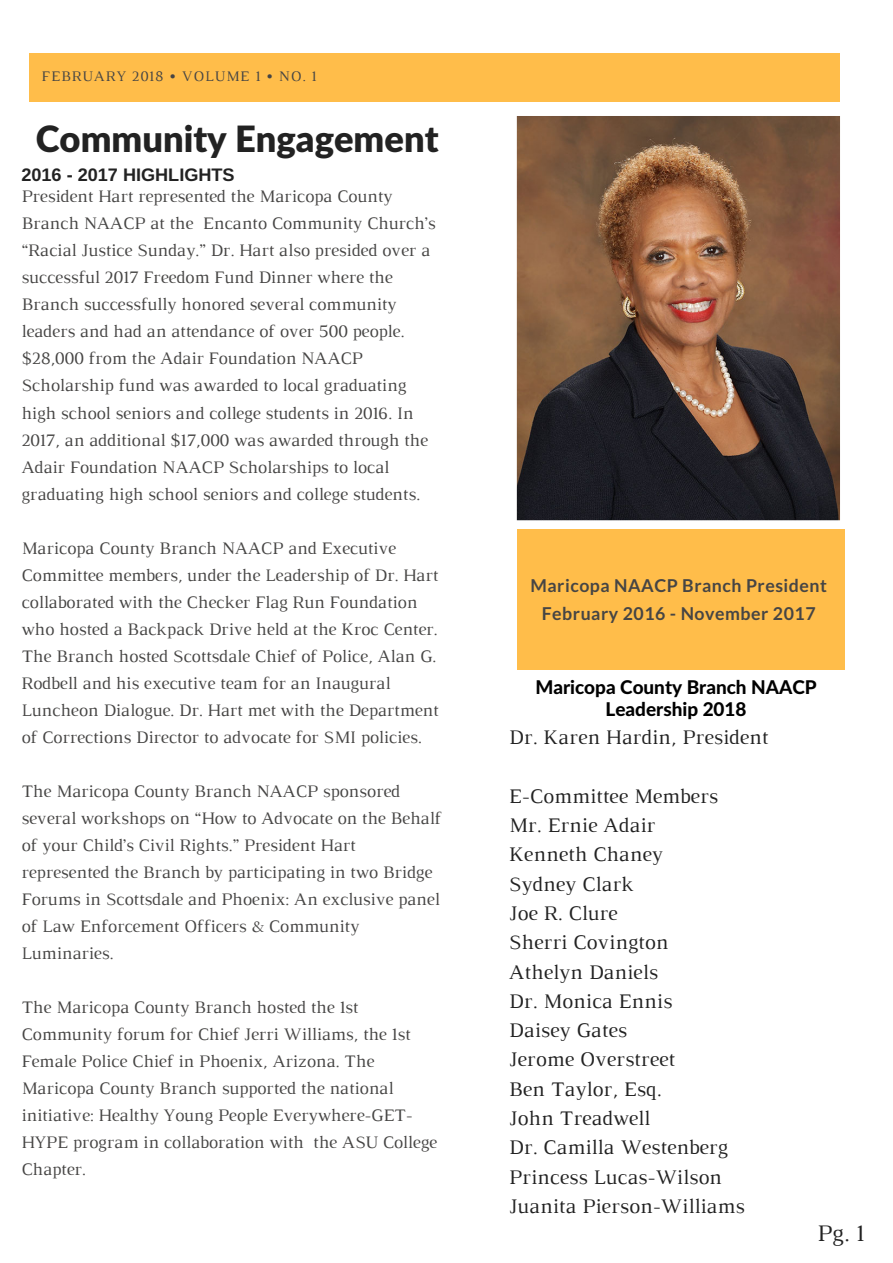
<style>
.page{position:relative;width:893px;height:1263px;background:#fff}
.page>*{position:absolute;margin:0;border:0;box-sizing:border-box;transform-origin:0 0}
.t1{font:900 36.3px "Lato";color:#222}
.t2{font:24.15px "Luthier";color:#222}
.t3{font:21.15px/29.2px "Luthier";color:#222}
.t4{font:800 18.9px/22.5px "Lato";color:#000;text-align:center}
.t5{font:700 18.15px "Arimo";color:#222}
.t6{font:18px/27px "Luthier";letter-spacing:-.01em;color:#464544}
.t7{font:700 17.7px/28.2px "Lato";letter-spacing:.03em;color:#464544;text-align:center}
.t8{font:14.85px "Luthier";letter-spacing:.06em;color:#464544}
</style>
<div class="page">
<div style="left:29px;top:53px;width:811px;height:48px;background:#ffbd4a"></div>
<div style="left:517px;top:529px;width:327px;height:141px;background:#ffbd4a"></div>
<img style="left:517px;top:116px;width:323px;height:404px">
<p class="t8" style="left:42px;top:71px;width:276px">FEBRUARY 2018 • VOLUME 1 • NO. 1</p>
<h1 class="t1" style="left:36px;top:116px;width:404px">Community Engagement</h1>
<p class="t5" style="left:21px;top:165px;width:215px">2016 - 2017 HIGHLIGHTS</p>
<p class="t6" style="left:21px;top:184px;width:416px">President Hart represented the Maricopa County Branch NAACP at the Encanto Community Church’s “Racial Justice Sunday.” Dr. Hart also presided over a successful 2017 Freedom Fund Dinner where the Branch successfully honored several community leaders and had an attendance of over 500 people. $28,000 from the Adair Foundation NAACP Scholarship fund was awarded to local graduating high school seniors and college students in 2016. In 2017, an additional $17,000 was awarded through the Adair Foundation NAACP Scholarships to local graduating high school seniors and college students.</p>
<p class="t6" style="left:21px;top:536px;width:419px">Maricopa County Branch NAACP and Executive Committee members, under the Leadership of Dr. Hart collaborated with the Checker Flag Run Foundation who hosted a Backpack Drive held at the Kroc Center.<br>The Branch hosted Scottsdale Chief of Police, Alan G.<br>Rodbell and his executive team for an Inaugural Luncheon Dialogue. Dr. Hart met with the Department of Corrections Director to advocate for SMI policies.</p>
<p class="t6" style="left:21px;top:779px;width:422px">The Maricopa County Branch NAACP sponsored several workshops on “How to Advocate on the Behalf of your Child’s Civil Rights.” President Hart represented the Branch by participating in two Bridge Forums in Scottsdale and Phoenix: An exclusive panel of Law Enforcement Officers &amp; Community Luminaries.</p>
<p class="t6" style="left:21px;top:995px;width:417px">The Maricopa County Branch hosted the 1st Community forum for Chief Jerri Williams, the 1st Female Police Chief in Phoenix, Arizona. The Maricopa County Branch supported the national initiative: Healthy Young People Everywhere-GET-HYPE program in collaboration with the ASU College Chapter.</p>
<p class="t7" style="left:530px;top:571px;width:298px">Maricopa NAACP Branch President<br>February 2016 - November 2017</p>
<p class="t4" style="left:535px;top:675px;width:283px">Maricopa County Branch NAACP<br>Leadership 2018</p>
<p class="t3" style="left:509px;top:724px;width:261px">Dr. Karen Hardin, President</p>
<p class="t3" style="left:509px;top:783px;width:237px">E-Committee Members<br>Mr. Ernie Adair<br>Kenneth Chaney<br>Sydney Clark<br>Joe R. Clure<br>Sherri Covington<br>Athelyn Daniels<br>Dr. Monica Ennis<br>Daisey Gates<br>Jerome Overstreet<br>Ben Taylor, Esq.<br>John Treadwell<br>Dr. Camilla Westenberg<br>Princess Lucas-Wilson<br>Juanita Pierson-Williams</p>
<h2 class="t2" style="left:817px;top:1224px;width:48px">Pg. 1</h2>
</div>
